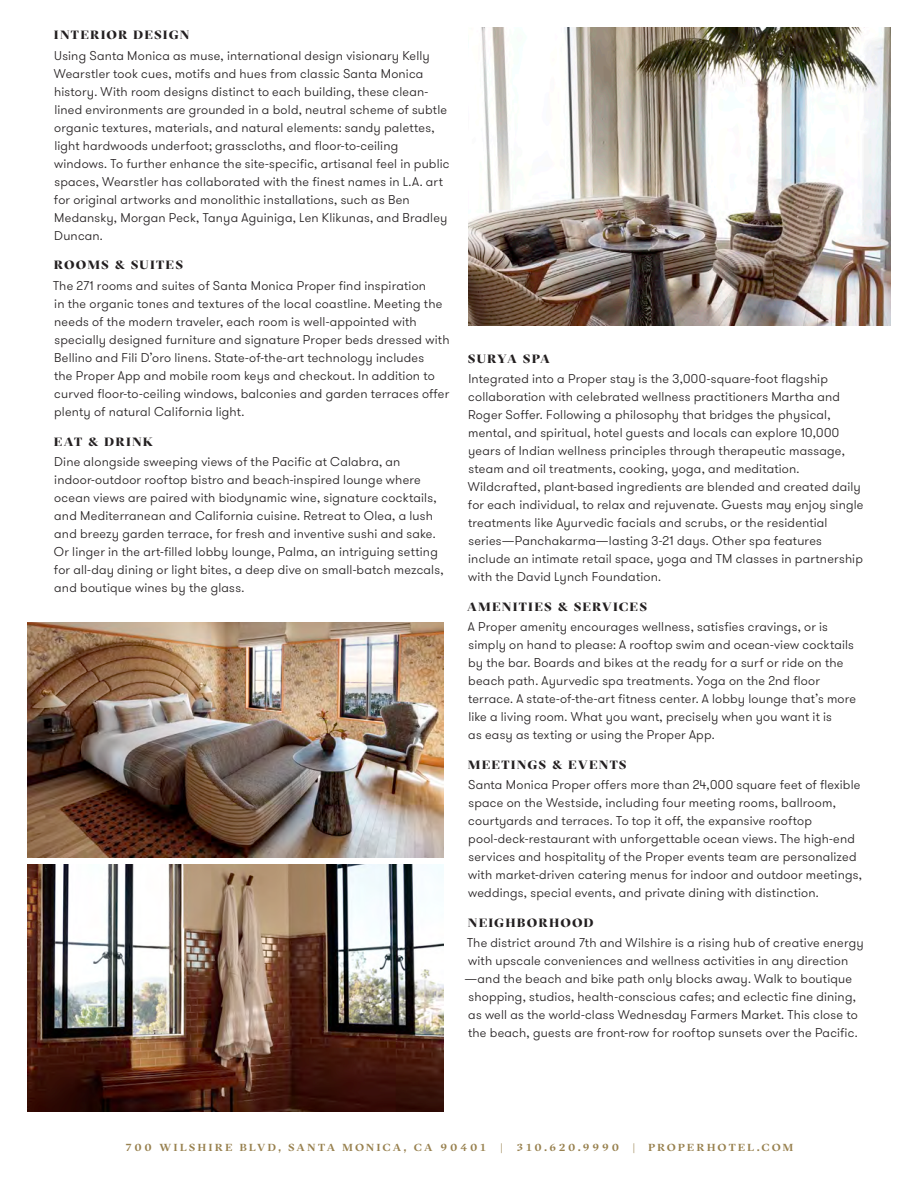
<style>
.page{position:relative;width:918px;height:1188px;background:#fff}
.page>*{position:absolute;margin:0;border:0;box-sizing:border-box;transform-origin:0 0}
.t1{font:700 16.5px "GT Sectra Display";letter-spacing:.07em;color:#231f20}
.t2{font:700 16.5px "GT Sectra Display";letter-spacing:.05em;color:#231f20}
.t3{font:500 14.1px "GT Sectra Fine";letter-spacing:.13em;color:#98814f}
.t4{font:300 12.75px/18px "GT Walsheim";letter-spacing:.015em;color:#231f20}
</style>
<div class="page">
<img style="left:27px;top:622px;width:416px;height:236px">
<img style="left:27px;top:865px;width:416px;height:247px">
<img style="left:468px;top:27px;width:423px;height:298px">
<p class="t1" style="left:54px;top:23px;width:137px">interior design</p>
<p class="t4" style="left:54px;top:46px;width:397px">Using Santa Monica as muse, international design visionary Kelly Wearstler took cues, motifs and hues from classic Santa Monica history. With room designs distinct to each building, these clean&shy;lined environments are grounded in a bold, neutral scheme of subtle organic textures, materials, and natural elements: sandy palettes, light hardwoods underfoot; grasscloths, and floor-to-ceiling windows. To further enhance the site-specific, artisanal feel in public spaces, Wearstler has collaborated with the finest names in L.A. art for original artworks and monolithic installations, such as Ben Medansky, Morgan Peck, Tanya Aguiniga, Len Klikunas, and Bradley Duncan.</p>
<p class="t1" style="left:54px;top:253px;width:131px">rooms &amp; suites</p>
<p class="t4" style="left:53px;top:276px;width:398px">The 271 rooms and suites of Santa Monica Proper find inspiration<br>in the organic tones and textures of the local coastline. Meeting the needs of the modern traveler, each room is well-appointed with specially designed furniture and signature Proper beds dressed with Bellino and Fili D’oro linens. State-of-the-art technology includes<br>the Proper App and mobile room keys and checkout. In addition to curved floor-to-ceiling windows, balconies and garden terraces offer plenty of natural California light.</p>
<p class="t1" style="left:54px;top:429px;width:101px">eat &amp; drink</p>
<p class="t4" style="left:54px;top:453px;width:391px">Dine alongside sweeping views of the Pacific at Calabra, an indoor-outdoor rooftop bistro and beach-inspired lounge where ocean views are paired with biodynamic wine, signature cocktails, and Mediterranean and California cuisine. Retreat to Olea, a lush and breezy garden terrace, for fresh and inventive sushi and sake.<br>Or linger in the art-filled lobby lounge, Palma, an intriguing setting for all-day dining or light bites, a deep dive on small-batch mezcals, and boutique wines by the glass.</p>
<p class="t2" style="left:468px;top:346px;width:83px">surya spa</p>
<p class="t4" style="left:468px;top:370px;width:397px">Integrated into a Proper stay is the 3,000-square-foot flagship collaboration with celebrated wellness practitioners Martha and Roger Soffer. Following a philosophy that bridges the physical, mental, and spiritual, hotel guests and locals can explore 10,000 years of Indian wellness principles through therapeutic massage, steam and oil treatments, cooking, yoga, and meditation.<br>Wildcrafted, plant-based ingredients are blended and created daily for each individual, to relax and rejuvenate. Guests may enjoy single treatments like Ayurvedic facials and scrubs, or the residential series—Panchakarma—lasting 3-21 days. Other spa features include an intimate retail space, yoga and TM classes in partnership with the David Lynch Foundation.</p>
<p class="t1" style="left:467px;top:594px;width:181px">amenities &amp; services</p>
<p class="t4" style="left:468px;top:618px;width:390px">A Proper amenity encourages wellness, satisfies cravings, or is simply on hand to please: A rooftop swim and ocean-view cocktails by the bar. Boards and bikes at the ready for a surf or ride on the beach path. Ayurvedic spa treatments. Yoga on the 2nd floor terrace. A state-of-the-art fitness center. A lobby lounge that’s more like a living room. What you want, precisely when you want it is<br>as easy as texting or using the Proper App.</p>
<p class="t1" style="left:468px;top:752px;width:160px">meetings &amp; events</p>
<p class="t4" style="left:468px;top:776px;width:396px">Santa Monica Proper offers more than 24,000 square feet of flexible space on the Westside, including four meeting rooms, ballroom, courtyards and terraces. To top it off, the expansive rooftop pool-deck-restaurant with unforgettable ocean views. The high-end services and hospitality of the Proper events team are personalized with market-driven catering menus for indoor and outdoor meetings, weddings, special events, and private dining with distinction.</p>
<p class="t1" style="left:468px;top:910px;width:127px">neighborhood</p>
<p class="t4" style="left:467px;top:934px;width:398px">The district around 7th and Wilshire is a rising hub of creative energy</p>
<p class="t4" style="left:468px;top:952px;width:382px">with upscale conveniences and wellness activities in any direction</p>
<p class="t4" style="left:465px;top:970px;width:389px">—and the beach and bike path only blocks away. Walk to boutique</p>
<p class="t4" style="left:468px;top:988px;width:389px">shopping, studios, health-conscious cafes; and eclectic fine dining,</p>
<p class="t4" style="left:468px;top:1006px;width:391px">as well as the world-class Wednesday Farmers Market. This close to</p>
<p class="t4" style="left:468px;top:1024px;width:391px">the beach, guests are front-row for rooftop sunsets over the Pacific.</p>
<p class="t3" style="left:124px;top:1137px;width:671px">700 wilshire blvd, santa monica, ca 90401 | 310.620.9990 | properhotel.com</p>
</div>
